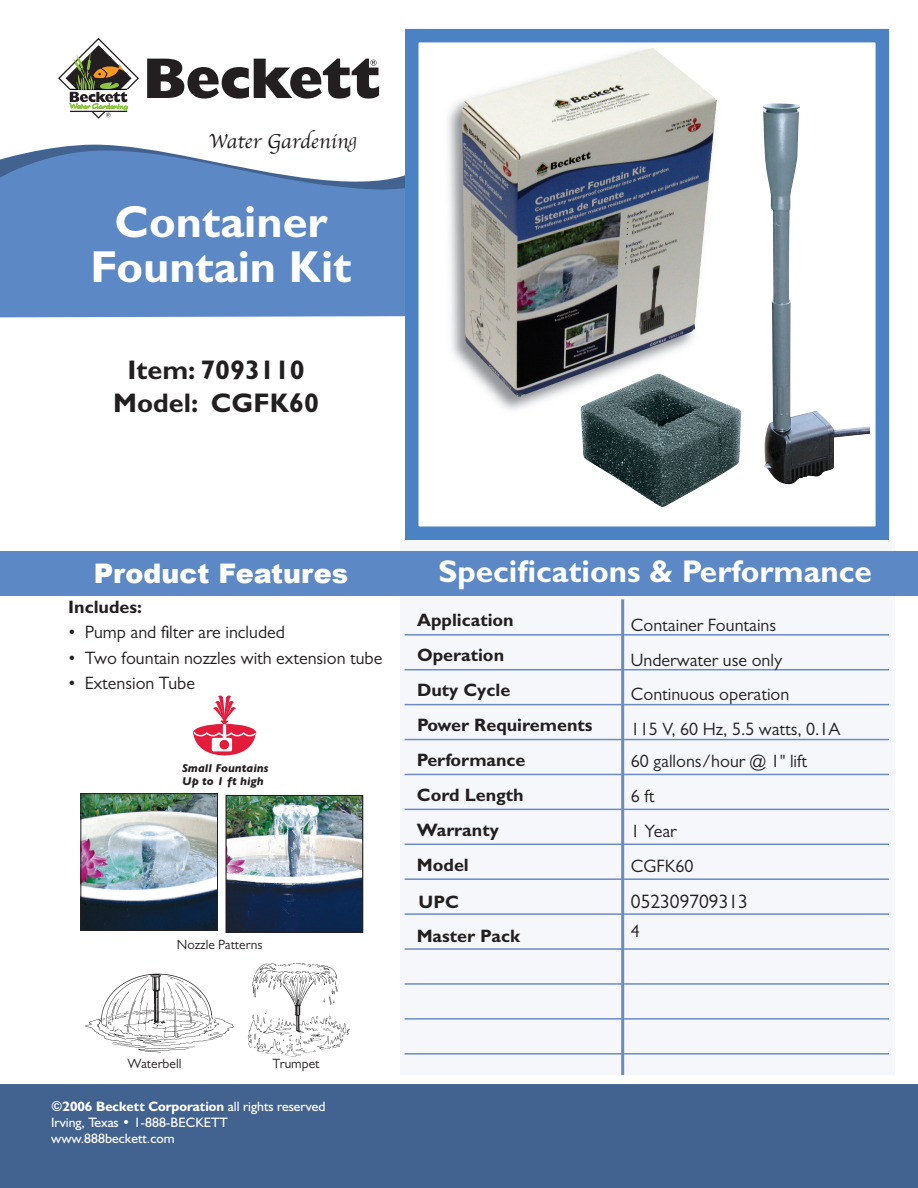
<style>
.page{position:relative;width:918px;height:1188px;background:#fff}
.page>*{position:absolute;margin:0;border:0;box-sizing:border-box;transform-origin:0 0}
.t1{font:700 45px/45px "Gill Sans";color:#fff;text-align:center}
.t2{font:700 31.5px "Gill Sans";color:#fff}
.t3{font:700 27px/32.4px "Gill Sans";color:#231f20;text-align:center}
.t4{font:900 27px "Arial";color:#fff}
.t5{font:21px "Apple Chancery";color:#231f20}
.t6{font:19.5px "Gill Sans";color:#231f20}
.t7{font:18px/34.5px "Gill Sans";color:#231f20}
.t8{font:700 18px/35px "Gill Sans";color:#231f20}
.t9{font:13.65px/16.4px "Humanist 521 BT";color:#fff}
.t10{font:13.5px "Gill Sans";color:#231f20}
.t11{font:italic 800 11.4px/13.5px "Gill Sans";color:#231f20}
.s1{font-size:16.5px}
.s2{font-weight:700}
</style>
<div class="page">
<div style="left:0;top:191px;width:405px;height:126px;background:#5d88c6"></div>
<svg style="left:0;top:145px;width:405px;height:46px"></svg>
<div style="left:400px;top:540px;width:495px;height:630px;background:#f5f7fb"></div>
<hr style="left:621px;top:599px;width:3px;height:559px;background:#6c8bc3">
<hr style="left:405px;top:634px;width:484px;height:2px;background:#6c8bc3">
<hr style="left:405px;top:669px;width:484px;height:1px;background:#6c8bc3">
<hr style="left:405px;top:809px;width:484px;height:1px;background:#6c8bc3">
<hr style="left:405px;top:774px;width:484px;height:1px;background:#6c8bc3">
<hr style="left:405px;top:739px;width:484px;height:1px;background:#6c8bc3">
<hr style="left:405px;top:704px;width:484px;height:1px;background:#6c8bc3">
<hr style="left:405px;top:844px;width:484px;height:1px;background:#6c8bc3">
<hr style="left:405px;top:878px;width:484px;height:2px;background:#6c8bc3">
<hr style="left:405px;top:983px;width:484px;height:2px;background:#6c8bc3">
<hr style="left:405px;top:1018px;width:484px;height:2px;background:#6c8bc3">
<hr style="left:405px;top:1053px;width:484px;height:2px;background:#6c8bc3">
<hr style="left:405px;top:913px;width:484px;height:2px;background:#6c8bc3">
<hr style="left:405px;top:948px;width:484px;height:2px;background:#6c8bc3">
<div style="left:0;top:551px;width:918px;height:45px;background:#5d88c6"></div>
<div style="left:405px;top:29px;width:484px;height:511px;border:14px solid #4b82c3"></div>
<svg style="left:58px;top:38px;width:81px;height:81px"></svg>
<svg style="left:147px;top:59px;width:232px;height:40px"></svg>
<div style="left:0;top:1083px;width:918px;height:105px;background:#426290"></div>
<div style="left:0;top:1075px;width:918px;height:9px;background:#fff"></div>
<img style="left:82px;top:795px;width:134px;height:134px">
<div style="left:80px;top:793px;width:138px;height:138px;border:1px solid #231f20"></div>
<img style="left:228px;top:797px;width:133px;height:134px">
<div style="left:226px;top:795px;width:137px;height:138px;border:1px solid #231f20"></div>
<img style="left:247px;top:963px;width:103px;height:94px">
<img style="left:85px;top:973px;width:149px;height:80px">
<img style="left:448px;top:48px;width:268px;height:362px">
<svg style="left:192px;top:695px;width:65px;height:61px"></svg>
<div style="left:220px;top:741px;width:8px;height:8px;background:#e41c3b;border-radius:50%"></div>
<div style="left:219px;top:740px;width:10px;height:9px;border:1px solid #e41c3b;border-radius:50%"></div>
<img style="left:580px;top:103px;width:290px;height:404px">
<p class="t5" style="left:208px;top:125px;width:149px">Water Gardenin<span class="s1">g</span></p>
<h1 class="t1" style="left:91px;top:199px;width:262px">Container<br>Fountain Kit</h1>
<h3 class="t3" style="left:113px;top:354px;width:207px">Item: 7093110<br>Model: CGFK60</h3>
<h3 class="t4" style="left:94px;top:559px;width:256px">Product Features</h3>
<h2 class="t2" style="left:438px;top:553px;width:435px">Specifications &amp; Performance</h2>
<p class="t8" style="left:68px;top:589px;width:75px">Includes:</p>
<p class="t7" style="left:68px;top:615px;width:218px">• Pump and filter are included</p>
<p class="t7" style="left:68px;top:640px;width:316px">• Two fountain nozzles with extension tube</p>
<p class="t7" style="left:68px;top:666px;width:128px">• Extension Tube</p>
<p class="t11" style="left:182px;top:761px;width:88px">Small Fountains<br>Up to 1 ft high</p>
<p class="t10" style="left:177px;top:936px;width:87px">Nozzle Patterns</p>
<p class="t8" style="left:417px;top:603px;width:177px">Application<br>Operation<br>Duty Cycle<br>Power Requirements</p>
<p class="t7" style="left:631px;top:608px;width:153px">Container Fountains<br>Underwater use only</p>
<p class="t7" style="left:631px;top:677px;width:160px">Continuous operation</p>
<p class="t7" style="left:631px;top:711px;width:211px">115 V, 60 Hz, 5.5 watts, 0.1A</p>
<p class="t8" style="left:417px;top:743px;width:110px">Performance<br>Cord Length</p>
<p class="t7" style="left:631px;top:743px;width:178px">60 gallons/hour @ 1" lift</p>
<p class="t7" style="left:631px;top:813px;width:64px;line-height:35px">1 Year<br>CGFK60</p>
<p class="t6" style="left:631px;top:891px;width:118px">052309709313</p>
<p class="t7" style="left:631px;top:914px;width:10px">4</p>
<p class="t7" style="left:631px;top:778px;width:25px">6 ft</p>
<p class="t8" style="left:417px;top:813px;width:83px">Warranty<br>Model</p>
<p class="t8" style="left:417px;top:885px;width:105px;line-height:33.6px">UPC<br>Master Pack</p>
<p class="t10" style="left:128px;top:1056px;width:55px">Waterbell</p>
<p class="t10" style="left:273px;top:1056px;width:48px">Trumpet</p>
<p class="t9" style="left:51px;top:1097px;width:276px"><span class="s2">©2006 Beckett Corporation</span> all rights reserved<br>Irving, Texas • 1-888-BECKETT www.888beckett.com</p>
</div>
